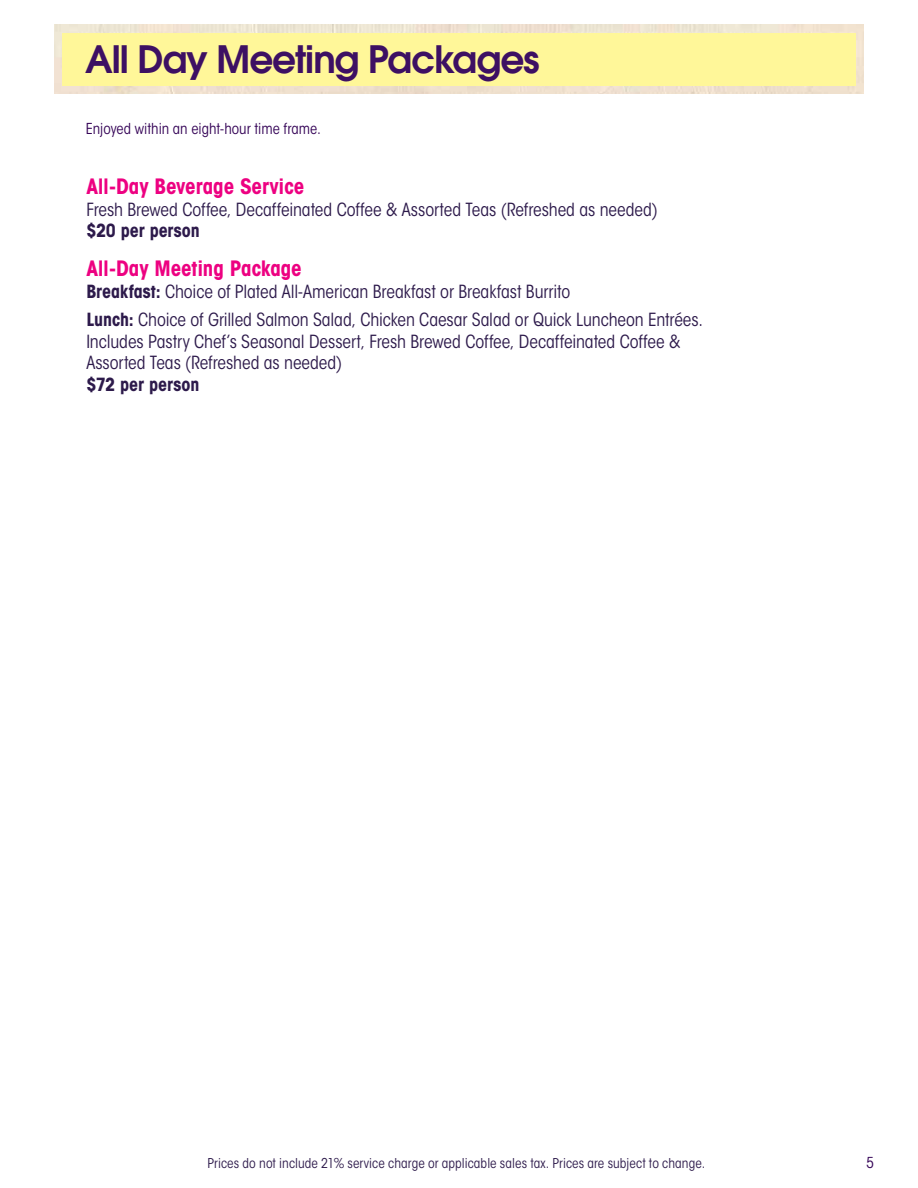
<style>
.page{position:relative;width:918px;height:1188px;background:#fff}
.page>*{position:absolute;margin:0;border:0;box-sizing:border-box;transform-origin:0 0}
.t1{font:600 37.5px "ITC Avant Garde Pro";letter-spacing:-.03em;color:#3d1063}
.t2{font:700 condensed 21px "ITC Avant Garde Std";letter-spacing:-.005em;color:#ed0181}
.t3{font:condensed 18px/28.5px "ITC Avant Garde Std";letter-spacing:-.005em;color:#2d1a4b}
.t4{font:700 condensed 18px "ITC Avant Garde Std";color:#2d1a4b}
.t5{font:condensed 15px "ITC Avant Garde Std";color:#350457}
.t6{font:condensed 13.5px "ITC Avant Garde Std";letter-spacing:.005em;color:#2d1a4b}
.s1{font-weight:700}
</style>
<div class="page">
<img style="left:54px;top:25px;width:810px;height:69px">
<div style="left:62px;top:33px;width:794px;height:53px;background:#fff799"></div>
<h1 class="t1" style="left:85px;top:35px;width:456px">All Day Meeting Packages</h1>
<p class="t5" style="left:86px;top:120px;width:237px">Enjoyed within an eight-hour time frame.</p>
<p class="t2" style="left:86px;top:173px;width:219px">All-Day Beverage Service</p>
<p class="t3" style="left:86px;top:195px;width:573px">Fresh Brewed Coffee, Decaffeinated Coffee &amp; Assorted Teas (Refreshed as needed)</p>
<p class="t4" style="left:86px;top:219px;width:115px">$20 per person</p>
<p class="t2" style="left:86px;top:255px;width:217px">All-Day Meeting Package</p>
<p class="t3" style="left:86px;top:277px;width:618px"><span class="s1">Breakfast:</span> Choice of Plated All-American Breakfast or Breakfast Burrito<br><span class="s1">Lunch:</span> Choice of Grilled Salmon Salad, Chicken Caesar Salad or Quick Luncheon Entrées.</p>
<p class="t3" style="left:86px;top:331px;width:596px;line-height:21.6px">Includes Pastry Chef’s Seasonal Dessert, Fresh Brewed Coffee, Decaffeinated Coffee &amp;<br>Assorted Teas (Refreshed as needed)</p>
<p class="t4" style="left:86px;top:373px;width:115px">$72 per person</p>
<p class="t6" style="left:208px;top:1155px;width:499px">Prices do not include 21% service charge or applicable sales tax. Prices are subject to change.</p>
<p class="t5" style="left:866px;top:1154px;width:9px">5</p>
</div>
